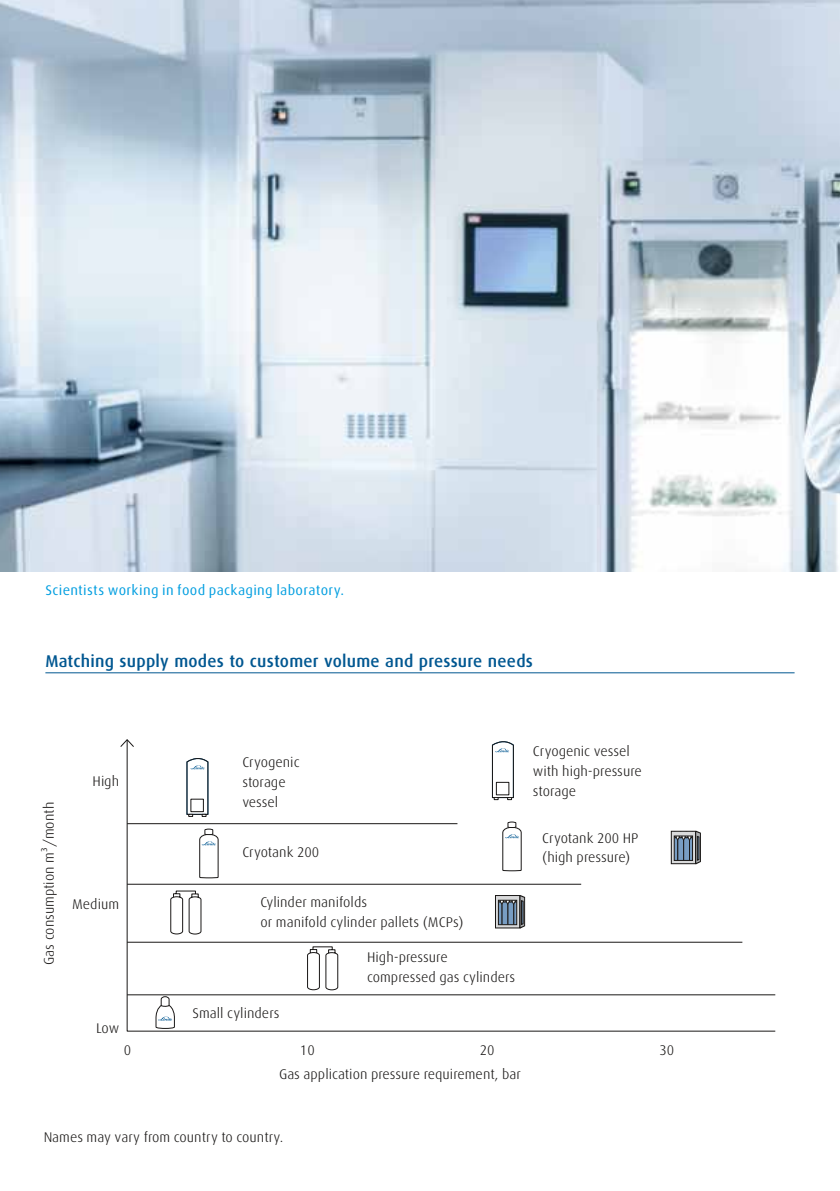
<style>
.page{position:relative;width:840px;height:1191px;background:#fff}
.page>*{position:absolute;margin:0;border:0;box-sizing:border-box;transform-origin:0 0}
.t1{font:500 17px "Linde Dax Global";letter-spacing:.015em;color:#005791}
.t2{font:300 14px/19.6px "Linde Dax Global";color:#1a1817}
.t3{font:14px "Linde Dax Global";letter-spacing:.02em;color:#009ee0}
</style>
<div class="page">
<img style="left:0;top:0;width:839px;height:571px">
<hr style="left:45px;top:672px;width:749px;height:1px;background:#005791">
<svg style="left:126px;top:748px;width:649px;height:284px"></svg>
<svg style="left:120px;top:739px;width:14px;height:9px"></svg>
<hr style="left:127px;top:823px;width:330px;height:1px;background:#1a1817">
<hr style="left:127px;top:883px;width:454px;height:1px;background:#1a1817">
<hr style="left:127px;top:941px;width:615px;height:1px;background:#1a1817">
<hr style="left:127px;top:994px;width:647px;height:1px;background:#1a1817">
<svg style="left:670px;top:830px;width:30px;height:34px"></svg>
<svg style="left:198px;top:828px;width:21px;height:51px"></svg>
<svg style="left:185px;top:757px;width:24px;height:60px"></svg>
<svg style="left:491px;top:741px;width:23px;height:59px"></svg>
<svg style="left:501px;top:821px;width:21px;height:50px"></svg>
<svg style="left:494px;top:894px;width:31px;height:35px"></svg>
<p class="t3" style="left:45px;top:582px;width:300px">Scientists working in food packaging laboratory.</p>
<p class="t1" style="left:45px;top:651px;width:489px">Matching supply modes to customer volume and pressure needs</p>
<p class="t2" style="left:39px;top:964px;width:164px;rotate:-90deg">Gas consumption m³/month</p>
<p class="t2" style="left:92px;top:771px;width:28px">High</p>
<p class="t2" style="left:72px;top:894px;width:48px">Medium</p>
<p class="t2" style="left:96px;top:1018px;width:25px">Low</p>
<p class="t2" style="left:242px;top:753px;width:59px">Cryogenic storage vessel</p>
<p class="t2" style="left:242px;top:842px;width:78px">Cryotank 200</p>
<p class="t2" style="left:260px;top:892px;width:204px">Cylinder manifolds<br>or manifold cylinder pallets (MCPs)</p>
<p class="t2" style="left:192px;top:1003px;width:89px">Small cylinders</p>
<p class="t2" style="left:367px;top:947px;width:149px">High-pressure compressed gas cylinders</p>
<p class="t2" style="left:124px;top:1040px;width:9px">0</p>
<p class="t2" style="left:300px;top:1040px;width:16px">10</p>
<p class="t2" style="left:479px;top:1040px;width:16px">20</p>
<p class="t2" style="left:279px;top:1064px;width:243px">Gas application pressure requirement, bar</p>
<p class="t2" style="left:532px;top:742px;width:110px">Cryogenic vessel with high-pressure storage</p>
<p class="t2" style="left:542px;top:828px;width:98px">Cryotank 200 HP (high pressure)</p>
<p class="t2" style="left:659px;top:1040px;width:16px">30</p>
<p class="t2" style="left:44px;top:1127px;width:241px">Names may vary from country to country.</p>
</div>
